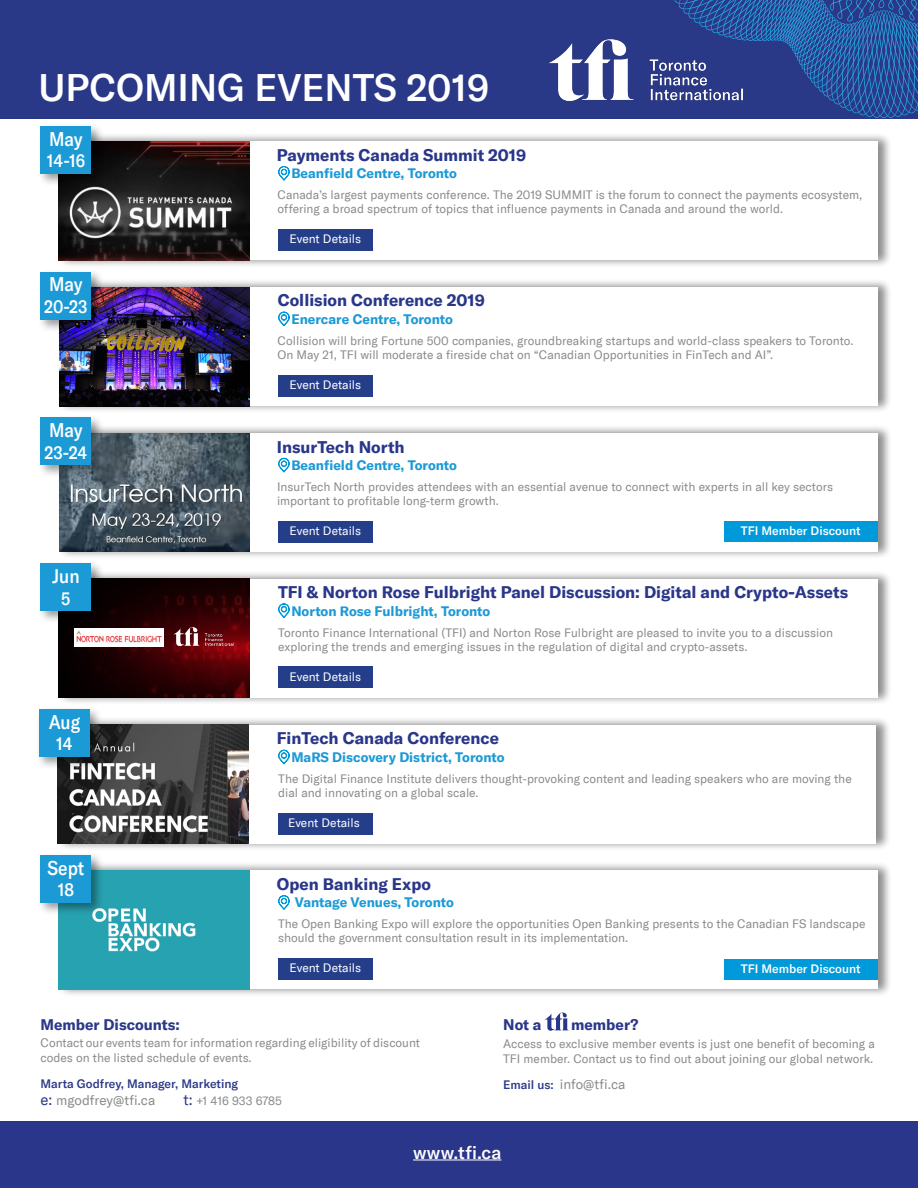
<style>
.page{position:relative;width:918px;height:1188px;background:#fff}
.page>*{position:absolute;margin:0;border:0;box-sizing:border-box;transform-origin:0 0}
.t1{font:500 37.5px "GT America";color:#fff}
.t2{font:500 19.35px "GT America";color:#fff;scale:.89 1}
.t3{font:500 18px "GT America";letter-spacing:.015em;color:#fff}
.t4{font:500 17.85px "GT America";color:#fff;scale:.89 1}
.t5{font:700 16.5px "GT America";color:#293689}
.t6{font:700 15px "GT America";color:#2a3888}
.t7{font:700 15px "GT America";color:#293689}
.t8{font:700 13.5px "GT America";color:#1c9ad6}
.t9{font:13.5px "GT America";color:#898a8a}
.t10{font:12px/14.4px "GT America";color:#898a8a}
.t11{font:12px "GT America";color:#fff}
.t12{font:500 12px "GT America";color:#fff}
.t13{font:500 12px "GT America";color:#2a3888}
.s1{font-size:15px;color:#2a3888}
.s2{font-weight:500;font-size:12px;color:#2a3888}
</style>
<div class="page">
<div style="left:56px;top:716px;width:835px;height:135px;background:#000;opacity:.26"></div>
<div style="left:57px;top:725px;width:819px;height:118px;background:#fff"></div>
<div style="left:57px;top:133px;width:835px;height:135px;background:#000;opacity:.26"></div>
<div style="left:59px;top:141px;width:818px;height:119px;background:#fff"></div>
<div style="left:57px;top:862px;width:835px;height:135px;background:#000;opacity:.26"></div>
<div style="left:59px;top:870px;width:818px;height:119px;background:#fff"></div>
<img style="left:59px;top:871px;width:191px;height:118px">
<div style="left:57px;top:279px;width:835px;height:135px;background:#000;opacity:.26"></div>
<div style="left:59px;top:287px;width:818px;height:119px;background:#fff"></div>
<div style="left:57px;top:424px;width:835px;height:135px;background:#000;opacity:.26"></div>
<div style="left:59px;top:433px;width:818px;height:119px;background:#fff"></div>
<div style="left:57px;top:570px;width:835px;height:135px;background:#000;opacity:.26"></div>
<div style="left:59px;top:579px;width:818px;height:119px;background:#fff"></div>
<img style="left:57px;top:725px;width:191px;height:118px">
<img style="left:59px;top:142px;width:191px;height:118px">
<img style="left:59px;top:433px;width:191px;height:119px">
<img style="left:59px;top:287px;width:191px;height:119px">
<div style="left:37px;top:851px;width:67px;height:65px;background:#000;opacity:.39"></div>
<div style="left:41px;top:855px;width:50px;height:48px;background:#1c9ad6"></div>
<div style="left:37px;top:268px;width:67px;height:64px;background:#000;opacity:.39"></div>
<div style="left:41px;top:272px;width:50px;height:47px;background:#1c9ad6"></div>
<div style="left:37px;top:414px;width:67px;height:64px;background:#000;opacity:.39"></div>
<div style="left:41px;top:418px;width:50px;height:47px;background:#1c9ad6"></div>
<svg style="left:278px;top:749px;width:12px;height:16px"></svg>
<div style="left:278px;top:958px;width:94px;height:21px;background:#253e8a"></div>
<div style="left:278px;top:229px;width:94px;height:22px;background:#253e8a"></div>
<div style="left:278px;top:813px;width:94px;height:21px;background:#253e8a"></div>
<div style="left:278px;top:375px;width:94px;height:21px;background:#253e8a"></div>
<div style="left:278px;top:521px;width:94px;height:21px;background:#253e8a"></div>
<div style="left:278px;top:667px;width:94px;height:21px;background:#253e8a"></div>
<svg style="left:278px;top:166px;width:12px;height:15px"></svg>
<svg style="left:278px;top:895px;width:12px;height:15px"></svg>
<svg style="left:278px;top:311px;width:12px;height:16px"></svg>
<svg style="left:278px;top:457px;width:12px;height:16px"></svg>
<svg style="left:278px;top:603px;width:12px;height:15px"></svg>
<div style="left:37px;top:122px;width:67px;height:65px;background:#000;opacity:.39"></div>
<div style="left:41px;top:126px;width:50px;height:48px;background:#1c9ad6"></div>
<div style="left:35px;top:705px;width:68px;height:65px;background:#000;opacity:.39"></div>
<div style="left:39px;top:709px;width:51px;height:48px;background:#1c9ad6"></div>
<img style="left:58px;top:579px;width:191px;height:119px">
<img style="left:173px;top:627px;width:60px;height:18px">
<img style="left:75px;top:628px;width:88px;height:19px">
<div style="left:37px;top:560px;width:67px;height:64px;background:#000;opacity:.39"></div>
<div style="left:41px;top:564px;width:50px;height:47px;background:#1c9ad6"></div>
<div style="left:724px;top:522px;width:153px;height:20px;background:#009ada"></div>
<div style="left:724px;top:959px;width:153px;height:20px;background:#009ada"></div>
<div style="left:0;top:0;width:918px;height:118px;background:#2a3888"></div>
<svg style="left:660px;top:0;width:258px;height:118px"></svg>
<div style="left:0;top:1121px;width:918px;height:67px;background:#293689"></div>
<hr style="left:413px;top:1160px;width:88px;height:1px;background:#fff">
<svg style="left:545px;top:1013px;width:24px;height:18px"></svg>
<img style="left:549px;top:39px;width:193px;height:61px">
<h1 class="t1" style="left:38px;top:65px;width:452px">UPCOMING EVENTS 2019</h1>
<h2 class="t2" style="left:49px;top:127px;width:39px">May</h2>
<h3 class="t4" style="left:47px;top:150px;width:45px">14-16</h3>
<h2 class="t2" style="left:49px;top:273px;width:39px">May</h2>
<h3 class="t4" style="left:44px;top:296px;width:50px">20-23</h3>
<h2 class="t2" style="left:49px;top:419px;width:39px">May</h2>
<h3 class="t4" style="left:45px;top:442px;width:49px">23-24</h3>
<h2 class="t2" style="left:52px;top:564px;width:32px">Jun</h2>
<h3 class="t4" style="left:61px;top:587px;width:12px">5</h3>
<h2 class="t2" style="left:49px;top:710px;width:37px">Aug</h2>
<h3 class="t4" style="left:56px;top:733px;width:20px">14</h3>
<h2 class="t2" style="left:47px;top:856px;width:43px">Sept</h2>
<h3 class="t4" style="left:58px;top:879px;width:20px">18</h3>
<h3 class="t5" style="left:277px;top:145px;width:251px">Payments Canada Summit 2019</h3>
<p class="t10" style="left:278px;top:188px;width:586px">Canada’s largest payments conference. The 2019 SUMMIT is the forum to connect the payments ecosystem, offering a broad spectrum of topics that influence payments in Canada and around the world.</p>
<p class="t11" style="left:289px;top:232px;width:73px">Event Details</p>
<p class="t8" style="left:291px;top:165px;width:167px">Beanfield Centre, Toronto</p>
<h3 class="t5" style="left:278px;top:290px;width:209px">Collision Conference 2019</h3>
<p class="t10" style="left:278px;top:333px;width:578px">Collision will bring Fortune 500 companies, groundbreaking startups and world-class speakers to Toronto.<br>On May 21, TFI will moderate a fireside chat on “Canadian Opportunities in FinTech and AI”.</p>
<p class="t11" style="left:289px;top:377px;width:73px">Event Details</p>
<p class="t8" style="left:291px;top:311px;width:163px">Enercare Centre, Toronto</p>
<h3 class="t5" style="left:277px;top:436px;width:129px">InsurTech North</h3>
<p class="t10" style="left:277px;top:480px;width:558px">InsurTech North provides attendees with an essential avenue to connect with experts in all key sectors important to profitable long-term growth.</p>
<p class="t11" style="left:289px;top:524px;width:73px">Event Details</p>
<p class="t8" style="left:291px;top:457px;width:167px">Beanfield Centre, Toronto</p>
<p class="t12" style="left:741px;top:524px;width:121px">TFI Member Discount</p>
<h3 class="t5" style="left:278px;top:582px;width:572px">TFI &amp; Norton Rose Fulbright Panel Discussion: Digital and Crypto-Assets</h3>
<p class="t10" style="left:278px;top:625px;width:556px">Toronto Finance International (TFI) and Norton Rose Fulbright are pleased to invite you to a discussion exploring the trends and emerging issues in the regulation of digital and crypto-assets.</p>
<p class="t11" style="left:289px;top:669px;width:73px">Event Details</p>
<p class="t8" style="left:291px;top:602px;width:200px">Norton Rose Fulbright, Toronto</p>
<h3 class="t5" style="left:277px;top:728px;width:224px">FinTech Canada Conference</h3>
<p class="t8" style="left:291px;top:749px;width:215px">MaRS Discovery District, Toronto</p>
<p class="t10" style="left:278px;top:771px;width:575px">The Digital Finance Institute delivers thought-provoking content and leading speakers who are moving the dial and innovating on a global scale.</p>
<p class="t11" style="left:288px;top:815px;width:73px">Event Details</p>
<h3 class="t5" style="left:277px;top:873px;width:156px">Open Banking Expo</h3>
<p class="t10" style="left:278px;top:916px;width:589px">The Open Banking Expo will explore the opportunities Open Banking presents to the Canadian FS landscape should the government consultation result in its implementation.</p>
<p class="t11" style="left:289px;top:961px;width:73px">Event Details</p>
<p class="t8" style="left:295px;top:894px;width:161px">Vantage Venues, Toronto</p>
<p class="t12" style="left:741px;top:961px;width:121px">TFI Member Discount</p>
<p class="t6" style="left:41px;top:1016px;width:141px">Member Discounts:</p>
<p class="t10" style="left:41px;top:1035px;width:381px;line-height:15px">Contact our events team for information regarding eligibility of discount codes on the listed schedule of events.</p>
<p class="t9" style="left:41px;top:1092px;width:116px"><span class="s1">e:</span> mgodfrey@tfi.ca</p>
<p class="t10" style="left:183px;top:1094px;width:100px"><span class="s1">t:</span> +1 416 933 6785</p>
<p class="t13" style="left:41px;top:1076px;width:199px">Marta Godfrey, Manager, Marketing</p>
<p class="t7" style="left:503px;top:1015px;width:40px">Not a</p>
<p class="t7" style="left:571px;top:1015px;width:69px">member?</p>
<p class="t10" style="left:503px;top:1037px;width:373px;line-height:15px">Access to exclusive member events is just one benefit of becoming a<br>TFI member. Contact us to find out about joining our global network.</p>
<p class="t9" style="left:503px;top:1076px;width:124px"><span class="s2">Email us:</span> info@tfi.ca</p>
<h3 class="t3" style="left:413px;top:1141px;width:90px">www.tfi.ca</h3>
</div>
